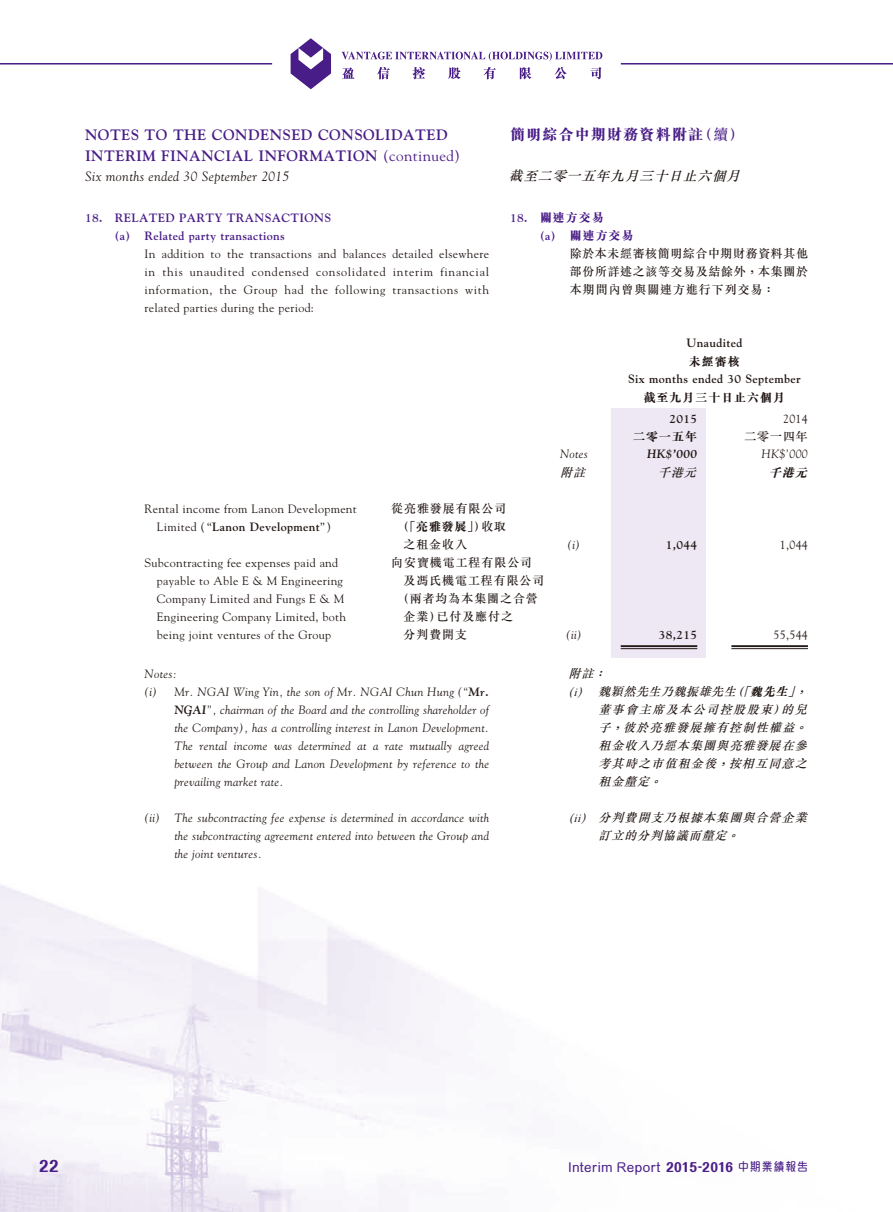
<style>
.page{position:relative;width:893px;height:1212px;background:#fff}
.page>*{position:absolute;margin:0;border:0;box-sizing:border-box;transform-origin:0 0}
.t1{font:800 16.5px "M Elle HK";color:#491d87}
.t2{font:700 15px/21px "Goudy Std";letter-spacing:.03em;color:#491d87}
.t3{font:800 15px "M Sung HK";letter-spacing:.08em;color:#491d87}
.t4{font:italic 13.5px "Goudy Std";letter-spacing:.025em;color:#231916}
.t5{font:500 13.5px "M Elle HK";letter-spacing:.035em;color:#491d87}
.t6{font:italic 500 13.5px "M Sung HK";color:#231916}
.t7{font:italic 12px/18px "Goudy Std";letter-spacing:.025em;color:#231916;text-align:justify}
.t8{font:12px/18px "Goudy Std";letter-spacing:.025em;color:#231916;text-align:justify}
.t9{font:italic 500 12px/18px "M Sung HK";color:#231916}
.t10{font:500 12px/18px "M Sung HK";letter-spacing:.075em;color:#231916}
.t11{font:700 12px "Goudy Std";letter-spacing:.03em;color:#231916}
.t12{font:700 12px/18px "Goudy Std";letter-spacing:.03em;color:#491d87}
.t13{font:800 12px "M Sung HK";letter-spacing:.08em;color:#231916}
.t14{font:500 12px "M Sung HK";letter-spacing:.045em;color:#231916}
.t15{font:500 12px "M Sung HK";letter-spacing:.05em;color:#231916}
.t16{font:800 12px "M Sung HK";letter-spacing:.08em;color:#491d87}
.t17{font:italic 700 12px "Goudy Std";color:#231916}
.t18{font:italic 800 12px "M Sung HK";color:#231916}
.s1{font-weight:400}
.s2{font-weight:500}
.s3{font-family:"Goudy Std";font-weight:700}
.s4{font-weight:800}
.s5{font-weight:700}
.s6{font-family:"Goudy Std";font-weight:400}
.s7{font-size:12px}
</style>
<div class="page">
<img style="left:0;top:51px;width:808px;height:1161px">
<svg style="left:291px;top:38px;width:40px;height:51px"></svg>
<svg style="left:342px;top:67px;width:259px;height:13px"></svg>
<svg style="left:342px;top:52px;width:260px;height:9px"></svg>
<hr style="left:621px;top:63px;width:272px;height:2px;background:#491d87">
<hr style="left:0;top:63px;width:272px;height:2px;background:#491d87">
<div style="left:611px;top:408px;width:95px;height:249px;background:#ede8f4"></div>
<hr style="left:621px;top:645px;width:76px;height:2px;background:#231916">
<hr style="left:621px;top:648px;width:76px;height:1px;background:#231916">
<hr style="left:731px;top:645px;width:77px;height:2px;background:#231916">
<hr style="left:731px;top:648px;width:77px;height:1px;background:#231916">
<p class="t2" style="left:85px;top:124px;width:377px">NOTES TO THE CONDENSED CONSOLIDATED<br>INTERIM FINANCIAL INFORMATION <span class="s1">(continued)</span></p>
<p class="t4" style="left:85px;top:168px;width:206px">Six months ended 30 September 2015</p>
<p class="t12" style="left:115px;top:208px;width:218px;text-indent:-30px">18. RELATED PARTY TRANSACTIONS (a) Related party transactions</p>
<p class="t8" style="left:145px;top:244px;width:346px">In addition to the transactions and balances detailed elsewhere in this unaudited condensed consolidated interim financial information, the Group had the following transactions with related parties during the period:</p>
<p class="t3" style="left:510px;top:124px;width:235px">簡明綜合中期財務資料附註<span class="s2">（續）</span></p>
<p class="t6" style="left:509px;top:166px;width:238px">截至二零一五年九月三十日止六個月</p>
<p class="t16" style="left:510px;top:209px;width:95px"><span class="s3">18.</span> 關連方交易</p>
<p class="t16" style="left:540px;top:227px;width:95px"><span class="s3">(a)</span> 關連方交易</p>
<p class="t14" style="left:570px;top:245px;width:240px">除於本未經審核簡明綜合中期財務資料其他</p>
<p class="t15" style="left:570px;top:263px;width:240px">部份所詳述之該等交易及結餘外，本集團於</p>
<p class="t10" style="left:570px;top:280px;width:206px">本期間內曾與關連方進行下列交易：</p>
<p class="t11" style="left:686px;top:335px;width:58px">Unaudited</p>
<p class="t13" style="left:689px;top:353px;width:52px">未經審核</p>
<p class="t11" style="left:628px;top:371px;width:174px">Six months ended 30 September</p>
<p class="t13" style="left:644px;top:389px;width:143px">截至九月三十日止六個月</p>
<p class="t11" style="left:669px;top:411px;width:29px">2015</p>
<p class="t8" style="left:783px;top:409px;width:26px">2014</p>
<p class="t13" style="left:633px;top:428px;width:65px">二零一五年</p>
<p class="t10" style="left:744px;top:427px;width:65px">二零一四年</p>
<p class="t7" style="left:560px;top:445px;width:29px">Notes</p>
<p class="t17" style="left:647px;top:446px;width:52px">HK$’000</p>
<p class="t7" style="left:761px;top:445px;width:48px">HK$’000</p>
<p class="t9" style="left:560px;top:463px;width:31px">附註</p>
<p class="t9" style="left:658px;top:463px;width:44px">千港元</p>
<p class="t18" style="left:769px;top:464px;width:44px">千港元</p>
<p class="t8" style="left:145px;top:499px;width:214px">Rental income from Lanon Development</p>
<p class="t10" style="left:391px;top:499px;width:117px">從亮雅發展有限公司</p>
<p class="t11" style="left:157px;top:519px;width:176px"><span class="s1">Limited (“</span>Lanon Development<span class="s1">”)</span></p>
<p class="t10" style="left:403px;top:517px;width:104px;text-indent:-6px">（「<span class="s4">亮雅發展</span>」）收取之租金收入</p>
<p class="t7" style="left:568px;top:535px;width:14px">(i)</p>
<p class="t11" style="left:666px;top:537px;width:33px">1,044</p>
<p class="t8" style="left:780px;top:535px;width:30px">1,044</p>
<p class="t8" style="left:145px;top:553px;width:195px">Subcontracting fee expenses paid and</p>
<p class="t10" style="left:391px;top:553px;width:143px">向安寶機電工程有限公司</p>
<p class="t8" style="left:157px;top:571px;width:188px">payable to Able E &amp; M Engineering</p>
<p class="t10" style="left:404px;top:571px;width:143px">及馮氏機電工程有限公司</p>
<p class="t8" style="left:157px;top:589px;width:189px">Company Limited and Fungs E &amp; M</p>
<p class="t10" style="left:398px;top:589px;width:142px">（兩者均為本集團之合營</p>
<p class="t8" style="left:157px;top:607px;width:191px">Engineering Company Limited, both</p>
<p class="t10" style="left:404px;top:607px;width:111px">企業）已付及應付之</p>
<p class="t8" style="left:157px;top:625px;width:176px">being joint ventures of the Group</p>
<p class="t10" style="left:404px;top:625px;width:65px">分判費開支</p>
<p class="t7" style="left:566px;top:625px;width:17px">(ii)</p>
<p class="t11" style="left:659px;top:627px;width:40px">38,215</p>
<p class="t8" style="left:773px;top:625px;width:36px">55,544</p>
<p class="t7" style="left:145px;top:664px;width:34px">Notes:</p>
<p class="t7" style="left:145px;top:682px;width:346px">(i) Mr. NGAI Wing Yin, the son of Mr. NGAI Chun Hung (“<span class="s5">Mr.</span></p>
<p class="t7" style="left:174px;top:700px;width:316px"><span class="s5">NGAI</span>”, chairman of the Board and the controlling shareholder of</p>
<p class="t7" style="left:174px;top:718px;width:316px">the Company), has a controlling interest in Lanon Development.</p>
<p class="t7" style="left:174px;top:736px;width:316px">The rental income was determined at a rate mutually agreed</p>
<p class="t7" style="left:174px;top:754px;width:316px">between the Group and Lanon Development by reference to the</p>
<p class="t7" style="left:174px;top:772px;width:111px">prevailing market rate.</p>
<p class="t7" style="left:174px;top:808px;width:316px;text-indent:-30px">(ii) The subcontracting fee expense is determined in accordance with the subcontracting agreement entered into between the Group and the joint ventures.</p>
<p class="t9" style="left:569px;top:664px;width:43px">附註：</p>
<p class="t9" style="left:569px;top:682px;width:244px"><span class="s6">(i)</span> 魏穎然先生乃魏振雄先生（「<span class="s4">魏先生</span>」，</p>
<p class="t9" style="left:598px;top:700px;width:214px">董事會主席及本公司控股股東）的兒</p>
<p class="t9" style="left:598px;top:718px;width:214px">子，彼於亮雅發展擁有控制性權益。</p>
<p class="t9" style="left:598px;top:736px;width:214px">租金收入乃經本集團與亮雅發展在參</p>
<p class="t9" style="left:598px;top:754px;width:214px">考其時之市值租金後，按相互同意之</p>
<p class="t9" style="left:598px;top:772px;width:69px">租金釐定。</p>
<p class="t9" style="left:598px;top:808px;width:214px;text-indent:-30px"><span class="s6">(ii)</span> 分判費開支乃根據本集團與合營企業訂立的分判協議而釐定。</p>
<h1 class="t1" style="left:39px;top:1153px;width:21px">22</h1>
<p class="t5" style="left:568px;top:1157px;width:241px">Interim Report <span class="s4">2015-2016</span> <span class="s7">中期業績報告</span></p>
</div>
